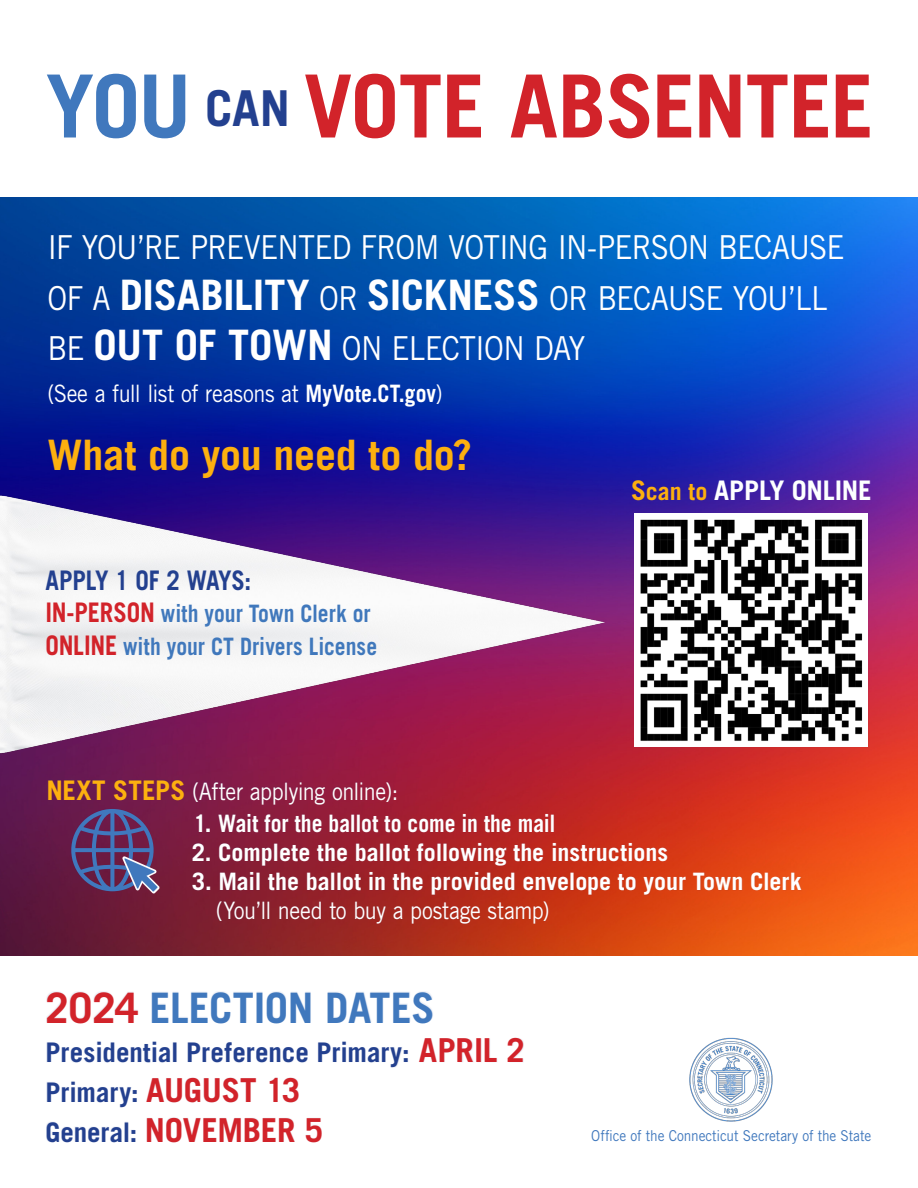
<style>
.page{position:relative;width:918px;height:1188px;background:#fff}
.page>*{position:absolute;margin:0;border:0;box-sizing:border-box;transform-origin:0 0}
.t1{font:700 87.15px "Trade Gothic LT Std";letter-spacing:-.015em;color:#d2232a}
.t2{font:700 42px "Trade Gothic LT Std";letter-spacing:-.005em;color:#fdb00f}
.t3{font:700 42px "Trade Gothic LT Std";letter-spacing:-.01em;color:#4078bd}
.t4{font:33px/50.4px "Trade Gothic LT Std";letter-spacing:-.03em;color:#fff;scale:.9 1}
.t5{font:700 33px "Trade Gothic LT Std";letter-spacing:-.01em;color:#d2232a}
.t6{font:700 27px/39.6px "Trade Gothic LT Std";color:#23408f}
.t7{font:700 27px "Trade Gothic LT Std";letter-spacing:-.01em;color:#fdffff}
.t8{font:700 27px "Trade Gothic LT Std";color:#23408f;scale:.9 1}
.t9{font:700 24px "Trade Gothic LT Std";color:#fff}
.t10{font:24px "Trade Gothic LT Std";letter-spacing:-.02em;color:#fff;scale:.9 1}
.t11{font:700 24px/32.4px "Trade Gothic LT Std";color:#4078bc;scale:.9 1}
.t12{font:15px "Trade Gothic LT Std";letter-spacing:-.005em;color:#4078bd;scale:.91 1}
.s1{color:#4078bd}
.s2{font-size:49.5px;color:#23408f}
.s3{font-weight:700;font-size:42px}
.s4{font-weight:700}
.s5{font-size:27px;color:#d2232a}
.s6{color:#fdb00f}
.s7{font-size:24px;color:#fdb00f}
.s8{font-weight:700;font-size:27px;color:#fdb00f}
.s9{color:#d2232a}
.s10{font-size:33px;color:#d2232a}
.s11{font-size:27px;color:#23408f}
</style>
<div class="page">
<img style="left:0;top:198px;width:918px;height:757px">
<img style="left:0;top:481px;width:635px;height:299px">
<img style="left:635px;top:514px;width:233px;height:233px">
<div style="left:48px;top:779px;width:754px;height:145px;background:#0a2e8a;opacity:.12"></div>
<svg style="left:71px;top:809px;width:89px;height:84px;background:#604475"></svg>
<img style="left:689px;top:1037px;width:84px;height:85px">
<div style="left:46px;top:991px;width:478px;height:152px;background:#0a2e8a;opacity:.08"></div>
<h1 class="t1" style="left:46px;top:53px;width:830px"><span class="s1">YOU</span> <span class="s2">CAN</span> VOTE ABSENTEE</h1>
<h3 class="t4" style="left:48px;top:222px;width:887px">IF YOU’RE PREVENTED FROM VOTING IN-PERSON BECAUSE<br>OF A <span class="s3">DISABILITY</span> OR <span class="s3">SICKNESS</span> OR BECAUSE YOU’LL<br>BE <span class="s3">OUT OF TOWN</span> ON ELECTION DAY</h3>
<p class="t10" style="left:48px;top:379px;width:440px">(See a full list of reasons at <span class="s4">MyVote.CT.gov</span>)</p>
<h2 class="t2" style="left:48px;top:429px;width:426px">What do you need to do?</h2>
<p class="t8" style="left:45px;top:563px;width:230px">APPLY 1 OF 2 WAYS:</p>
<p class="t11" style="left:45px;top:597px;width:370px"><span class="s5">IN-PERSON</span> with your Town Clerk or<br><span class="s5">ONLINE</span> with your CT Drivers License</p>
<p class="t7" style="left:631px;top:474px;width:242px"><span class="s6">S</span><span class="s7">can to</span> APPLY ONLINE</p>
<p class="t10" style="left:46px;top:777px;width:392px"><span class="s8">NEXT STEPS</span> (After applying online):</p>
<p class="t9" style="left:193px;top:809px;width:364px">1. Wait for the ballot to come in the mail</p>
<p class="t9" style="left:192px;top:838px;width:478px">2. Complete the ballot following the instructions</p>
<p class="t9" style="left:192px;top:866px;width:611px">3. Mail the ballot in the provided envelope to your Town Clerk</p>
<p class="t10" style="left:216px;top:896px;width:372px">(You’ll need to buy a postage stamp)</p>
<h2 class="t3" style="left:45px;top:982px;width:391px"><span class="s9">2024</span> ELECTION DATES</h2>
<p class="t6" style="left:45px;top:1033px;width:481px">Presidential Preference Primary: <span class="s10">APRIL 2<br></span>Primary: <span class="s10">AUGUST 13</span></p>
<h3 class="t5" style="left:45px;top:1110px;width:279px"><span class="s11">General:</span> NOVEMBER 5</h3>
<p class="t12" style="left:591px;top:1126px;width:309px">Office of the Connecticut Secretary of the State</p>
</div>
